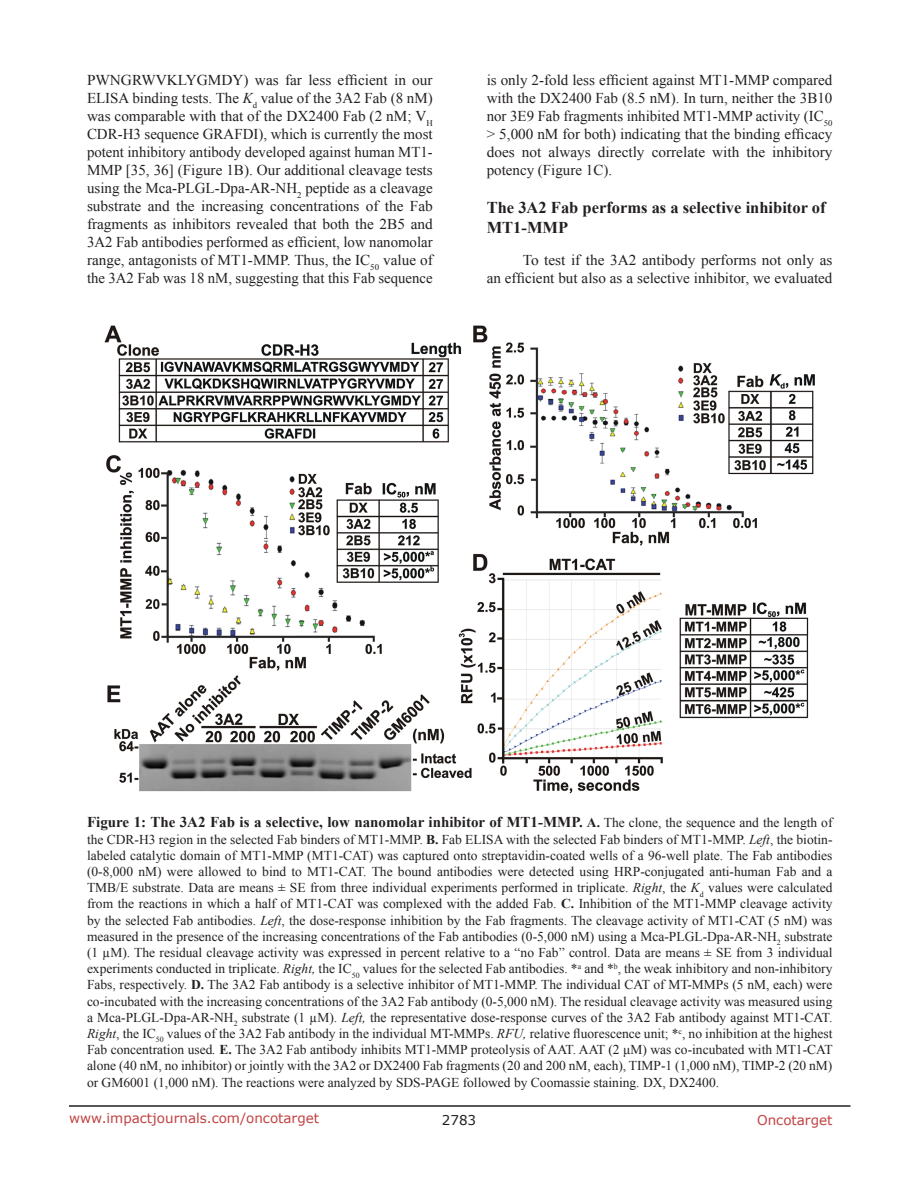
<style>
.page{position:relative;width:918px;height:1188px;background:#fff}
.page>*{position:absolute;margin:0;border:0;box-sizing:border-box;transform-origin:0 0}
.SubHeading{font:700 16.5px/19.8px "Times New Roman";color:#231f20}
.BodyText{font:15px/18px "Times New Roman";color:#231f20;text-align:justify}
.figuretext{font:700 15px "Times New Roman";color:#231f20}
.figuretext-2{font:13.5px/16.2px "Times New Roman";color:#231f20;text-align:justify}
.t1{font:13.5px "Verdana";color:#c24141}
.t2{font:13.5px "Verdana";color:#231f20}
.s1{font-style:italic}
.s2{font-size:13.5px}
.s3{font-weight:400;font-size:13.5px}
.s4{font-weight:700}
</style>
<div class="page">
<hr style="left:69px;top:1105px;width:781px;height:2px;background:#231f20">
<img style="left:104px;top:325px;width:711px;height:469px">
<p class="BodyText" style="left:87px;top:71px;width:347px">PWNGRWVKLYGMDY) was far less efficient in our ELISA binding tests. The <span class="s1">K</span><sub>d</sub> value of the 3A2 Fab (8 nM) was comparable with that of the DX2400 Fab (2 nM; V<sub>H </sub>CDR-H3 sequence GRAFDI), which is currently the most potent inhibitory antibody developed against human MT1- MMP [35, 36] (Figure 1B). Our additional cleavage tests using the Mca-PLGL-Dpa-AR-NH<sub>2</sub> peptide as a cleavage substrate and the increasing concentrations of the Fab fragments as inhibitors revealed that both the 2B5 and 3A2 Fab antibodies performed as efficient, low nanomolar range, antagonists of MT1-MMP. Thus, the IC<sub>50</sub> value of the 3A2 Fab was 18 nM, suggesting that this Fab sequence</p>
<p class="BodyText" style="left:487px;top:71px;width:347px">is only 2-fold less efficient against MT1-MMP compared with the DX2400 Fab (8.5 nM). In turn, neither the 3B10 nor 3E9 Fab fragments inhibited MT1-MMP activity (IC<sub>50 </sub>&gt; 5,000 nM for both) indicating that the binding efficacy does not always directly correlate with the inhibitory potency (Figure 1C).</p>
<p class="SubHeading" style="left:487px;top:197px;width:340px">The 3A2 Fab performs as a selective inhibitor of<br>MT1-MMP</p>
<p class="BodyText" style="left:487px;top:250px;width:347px;text-align:right">To test if the 3A2 antibody performs not only as<br>an efficient but also as a selective inhibitor, we evaluated</p>
<p class="figuretext" style="left:87px;top:812px;width:747px">Figure 1: The 3A2 Fab is a selective, low nanomolar inhibitor of MT1-MMP. <span class="s2">A.</span> <span class="s3">The clone, the sequence and the length of</span></p>
<p class="figuretext-2" style="left:87px;top:831px;width:747px">the CDR-H3 region in the selected Fab binders of MT1-MMP. <span class="s4">B.</span> Fab ELISA with the selected Fab binders of MT1-MMP. <span class="s1">Left</span>, the biotin&shy;labeled catalytic domain of MT1-MMP (MT1-CAT) was captured onto streptavidin-coated wells of a 96-well plate. The Fab antibodies (0-8,000 nM) were allowed to bind to MT1-CAT. The bound antibodies were detected using HRP-conjugated anti-human Fab and a TMB/E substrate. Data are means ± SE from three individual experiments performed in triplicate. <span class="s1">Right</span>, the <span class="s1">K</span><sub>d</sub> values were calculated from the reactions in which a half of MT1-CAT was complexed with the added Fab. <span class="s4">C.</span> Inhibition of the MT1-MMP cleavage activity by the selected Fab antibodies. <span class="s1">Left</span>, the dose-response inhibition by the Fab fragments. The cleavage activity of MT1-CAT (5 nM) was measured in the presence of the increasing concentrations of the Fab antibodies (0-5,000 nM) using a Mca-PLGL-Dpa-AR-NH<sub>2</sub> substrate (1 µM). The residual cleavage activity was expressed in percent relative to a “no Fab” control. Data are means ± SE from 3 individual experiments conducted in triplicate. <span class="s1">Right,</span> the IC<sub>50</sub> values for the selected Fab antibodies. *<sup>a</sup> and *<sup>b</sup>, the weak inhibitory and non-inhibitory Fabs, respectively. <span class="s4">D.</span> The 3A2 Fab antibody is a selective inhibitor of MT1-MMP. The individual CAT of MT-MMPs (5 nM, each) were co-incubated with the increasing concentrations of the 3A2 Fab antibody (0-5,000 nM). The residual cleavage activity was measured using a Mca-PLGL-Dpa-AR-NH<sub>2</sub> substrate (1 µM). <span class="s1">Left,</span> the representative dose-response curves of the 3A2 Fab antibody against MT1-CAT.<br><span class="s1">Right</span>, the IC<sub>50</sub> values of the 3A2 Fab antibody in the individual MT-MMPs. <span class="s1">RFU,</span> relative fluorescence unit; *<sup>c</sup>, no inhibition at the highest Fab concentration used<span class="s1">.</span> <span class="s4">E.</span> The 3A2 Fab antibody inhibits MT1-MMP proteolysis of AAT. AAT (2 μM) was co-incubated with MT1-CAT alone (40 nM, no inhibitor) or jointly with the 3A2 or DX2400 Fab fragments (20 and 200 nM, each), TIMP-1 (1,000 nM), TIMP-2 (20 nM) or GM6001 (1,000 nM). The reactions were analyzed by SDS-PAGE followed by Coomassie staining. DX, DX2400.</p>
<p class="t1" style="left:69px;top:1109px;width:252px">www.impactjournals.com/oncotarget</p>
<p class="t2" style="left:442px;top:1111px;width:36px">2783</p>
<p class="t1" style="left:757px;top:1111px;width:77px">Oncotarget</p>
</div>
